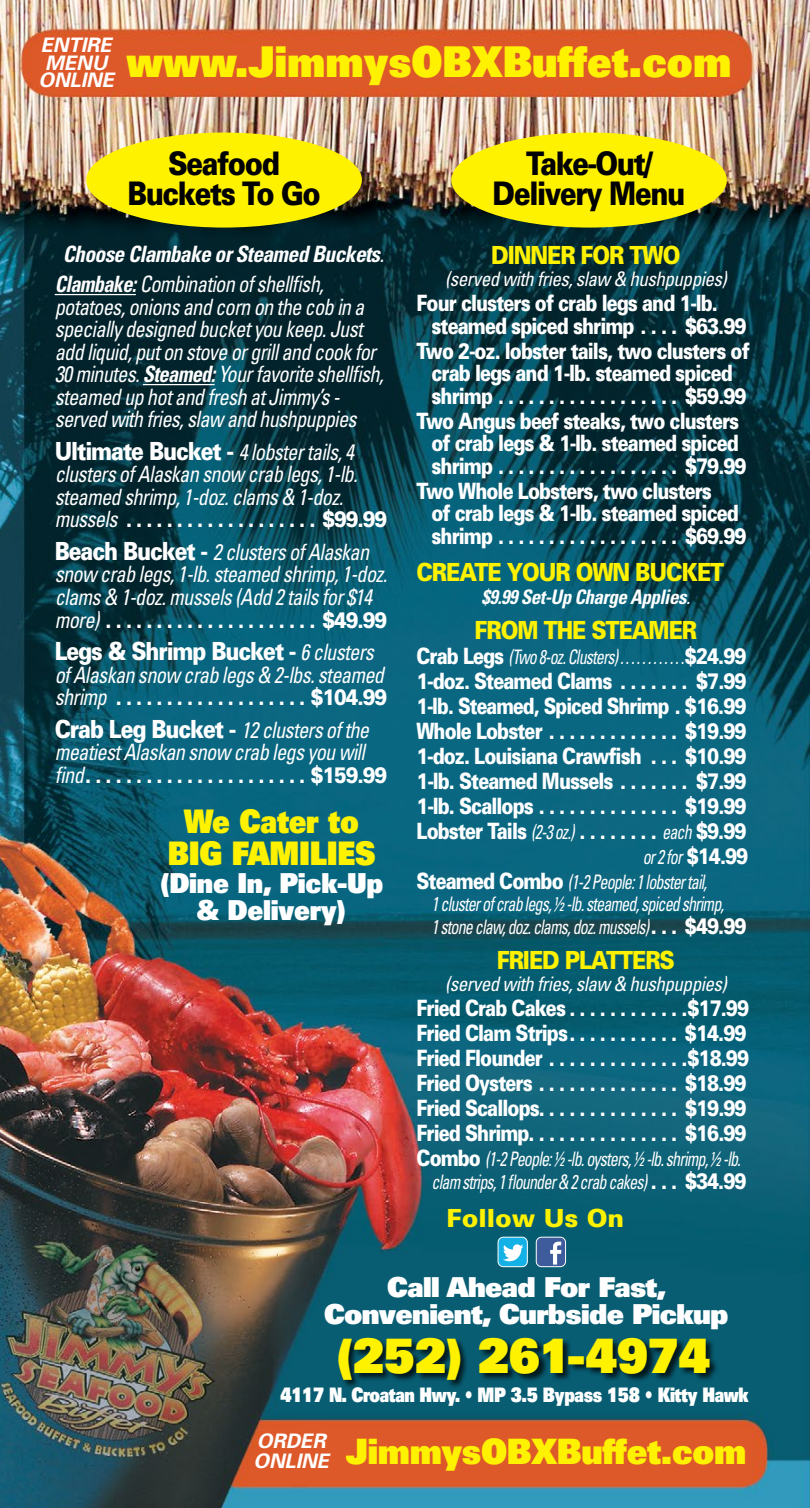
<style>
.page{position:relative;width:810px;height:1508px;background:#fff}
.page>*{position:absolute;margin:0;border:0;box-sizing:border-box;transform-origin:0 0}
.t1{font:900 47.5px "Univers";letter-spacing:-.01em;color:#fff200;scale:.94 1}
.t2{font:900 42.5px "Univers";color:#fff200;scale:.92 1}
.t3{font:900 35px "Univers";letter-spacing:-.01em;color:#fff200;scale:.94 1}
.t4{font:900 32.5px/30px "Univers";letter-spacing:-.05em;color:#000;text-align:center;scale:.84 1}
.t5{font:900 32.5px/32.5px "Univers";letter-spacing:-.01em;color:#fff200;text-align:center;scale:.87 1}
.t6{font:900 27.5px/27.5px "Univers";letter-spacing:-.025em;color:#fff;text-align:center}
.t7{font:900 27.5px/27.5px "Univers";letter-spacing:-.025em;color:#fff;text-align:center;scale:.92 1}
.t8{font:900 25px "Univers";letter-spacing:-.05em;color:#fff200;scale:.85 1}
.t9{font:900 25px "Univers";letter-spacing:-.05em;color:#fff;scale:.84 1}
.t10{font:900 25px "Univers";color:#fff200}
.t11{font:900 22.5px/25px "Univers";letter-spacing:-.05em;color:#fff;scale:.8 1}
.t12{font:italic condensed 22.5px/22.5px "Univers";letter-spacing:-.03em;color:#fff;scale:.9 1}
.t13{font:italic 700 condensed 22.5px/30px "Univers";letter-spacing:-.025em;color:#fff;scale:.95 1}
.t14{font:italic condensed 20px/22.5px "Univers";letter-spacing:-.05em;color:#fff;scale:.8 1}
.t15{font:italic condensed 20px "Univers";letter-spacing:-.025em;color:#fff;scale:.95 1}
.t16{font:900 20px "Univers";letter-spacing:-.025em;color:#fff;scale:.8 1}
.t17{font:italic 700 20px/17.5px "Univers";color:#fff;text-align:center}
.t18{font:italic 700 condensed 20px "Univers";letter-spacing:-.025em;color:#fff;scale:.95 1}
.s1{font-weight:400}
.s2{font-weight:700}
.s3{font-weight:400;font-style:italic;font-stretch:condensed;font-size:22.5px}
.s4{font-weight:900;font-style:normal;font-stretch:normal}
.s5{font-weight:900;font-style:normal;font-stretch:normal;font-size:25px}
.s6{font-weight:900;font-style:normal;font-stretch:normal;font-size:22.5px}
.s7{font-weight:400;font-style:italic;font-stretch:condensed;font-size:20px}
</style>
<div class="page">
<img style="left:0;top:0;width:810px;height:1508px">
<hr style="left:55px;top:294px;width:81px;height:1px;background:#fff">
<hr style="left:143px;top:384px;width:72px;height:1px;background:#fff">
<div style="left:451px;top:132px;width:276px;height:96px;background:#fff200;border-radius:50%"></div>
<div style="left:86px;top:132px;width:276px;height:96px;background:#fff200;border-radius:50%"></div>
<div style="left:339px;top:1337px;width:380px;height:51px;background:#000;opacity:.75"></div>
<div style="left:498px;top:1237px;width:29px;height:29px;background:#14b1e7;border-radius:5px"></div>
<div style="left:498px;top:1236px;width:30px;height:31px;border:1px solid #fff;border-radius:5px"></div>
<svg style="left:503px;top:1244px;width:20px;height:17px"></svg>
<div style="left:536px;top:1237px;width:30px;height:29px;background:#3e5b9b;border-radius:5px"></div>
<div style="left:536px;top:1236px;width:30px;height:31px;border:1px solid #fff;border-radius:5px"></div>
<svg style="left:550px;top:1241px;width:11px;height:23px"></svg>
<p class="t17" style="left:38px;top:36px;width:77px">ENTIRE<br>MENU<br>ONLINE</p>
<h2 class="t2" style="left:126px;top:33px;width:659px">www.JimmysOBXBuffet.com</h2>
<h3 class="t4" style="left:127px;top:147px;width:232px">Seafood<br>Buckets To Go</h3>
<h3 class="t4" style="left:493px;top:147px;width:231px">Take-Out/<br>Delivery Menu</h3>
<p class="t13" style="left:55px;top:239px;width:348px;text-indent:8px">Choose Clambake or Steamed Buckets<span class="s1">.<br></span>Clambake: <span class="s1">Combination of shellfish,</span></p>
<p class="t12" style="left:55px;top:295px;width:367px">potatoes, onions and corn on the cob in a specially designed bucket you keep. Just add liquid, put on stove or grill and cook for 30 minutes. <span class="s2">Steamed:</span> Your favorite shellfish, steamed up hot and fresh at Jimmy’s - served with fries, slaw and hushpuppies</p>
<p class="t9" style="left:55px;top:435px;width:358px">Ultimate Bucket - <span class="s3">4 lobster tails, 4</span></p>
<p class="t12" style="left:55px;top:462px;width:371px">clusters of Alaskan snow crab legs, 1-lb. steamed shrimp, 1-doz. clams &amp; 1-doz. mussels <span class="s4">. . . . . . . . . . . . . . . . . . . $99 .99</span></p>
<p class="t12" style="left:55px;top:540px;width:371px"><span class="s5">Beach Bucket -</span> 2 clusters of Alaskan snow crab legs, 1-lb. steamed shrimp, 1-doz. clams &amp; 1-doz. mussels (Add 2 tails for $14 more) <span class="s4">. . . . . . . . . . . . . . . . . . . . . $49 .99</span></p>
<p class="t9" style="left:55px;top:635px;width:381px">Legs &amp; Shrimp Bucket - <span class="s3">6 clusters</span></p>
<p class="t12" style="left:55px;top:662px;width:371px">of Alaskan snow crab legs &amp; 2-lbs. steamed shrimp <span class="s4">. . . . . . . . . . . . . . . . . . . $104 .99</span></p>
<p class="t12" style="left:55px;top:717px;width:371px"><span class="s5">Crab Leg Bucket -</span> 12 clusters of the meatiest Alaskan snow crab legs you will find <span class="s4">. . . . . . . . . . . . . . . . . . . . . . $159 .99</span></p>
<h3 class="t5" style="left:168px;top:804px;width:240px">We Cater to<br>BIG FAMILIES</h3>
<p class="t7" style="left:160px;top:868px;width:244px">(Dine In, Pick-Up &amp; Delivery)</p>
<p class="t8" style="left:491px;top:239px;width:224px">DINNER FOR TWO</p>
<p class="t15" style="left:445px;top:266px;width:298px">(served with fries, slaw &amp; hushpuppies)</p>
<p class="t11" style="left:432px;top:291px;width:395px;line-height:22.5px;text-indent:-15px">Four clusters of crab legs and 1-lb . steamed spiced shrimp . . . . $63 .99</p>
<p class="t11" style="left:417px;top:339px;width:418px;line-height:22.5px;text-align:center">Two 2-oz . lobster tails, two clusters of crab legs and 1-lb . steamed spiced shrimp . . . . . . . . . . . . . . . . . . $59 .99</p>
<p class="t11" style="left:432px;top:409px;width:395px;line-height:22.5px;text-indent:-15px">Two Angus beef steaks, two clusters of crab legs &amp; 1-lb . steamed spiced shrimp . . . . . . . . . . . . . . . . . . $79 .99</p>
<p class="t11" style="left:432px;top:479px;width:395px;line-height:22.5px;text-indent:-15px">Two Whole Lobsters, two clusters<br>of crab legs &amp; 1-lb . steamed spiced shrimp . . . . . . . . . . . . . . . . . . $69 .99</p>
<p class="t8" style="left:417px;top:557px;width:364px">CREATE YOUR OWN BUCKET</p>
<p class="t18" style="left:482px;top:584px;width:221px">$9.99 Set-Up Charge Applies<span class="s1">.</span></p>
<p class="t8" style="left:475px;top:614px;width:263px">FROM THE STEAMER</p>
<p class="t14" style="left:417px;top:645px;width:414px"><span class="s6">Crab Legs</span> (Two 8-oz. Clusters) . . . . . . . . . . . .<span class="s6">$24 .99</span></p>
<p class="t11" style="left:417px;top:668px;width:414px;text-align:justify">1-doz . Steamed Clams . . . . . . . $7 .99<br>1-lb . Steamed, Spiced Shrimp . $16 .99<br>Whole Lobster . . . . . . . . . . . . . $19 .99<br>1-doz . Louisiana Crawfish . . . $10 .99<br>1-lb . Steamed Mussels . . . . . . . $7 .99<br>1-lb . Scallops . . . . . . . . . . . . . . $19 .99<br>Lobster Tails <span class="s7">(2-3 oz.)</span> . . . . . . . . <span class="s7">each</span> $9 .99</p>
<p class="t14" style="left:417px;top:843px;width:416px;line-height:25px;text-indent:226px">or 2 for <span class="s6">$14 .99<br>Steamed Combo</span> (1-2 People: 1 lobster tail,</p>
<p class="t14" style="left:432px;top:892px;width:395px">1 cluster of crab legs, ½ -lb. steamed, spiced shrimp,<br>1 stone claw, doz. clams, doz. mussels) <span class="s6">. . . $49 .99</span></p>
<p class="t8" style="left:497px;top:944px;width:211px">FRIED PLATTERS</p>
<p class="t15" style="left:445px;top:971px;width:298px">(served with fries, slaw &amp; hushpuppies)</p>
<p class="t11" style="left:417px;top:995px;width:417px;text-align:justify">Fried Crab Cakes . . . . . . . . . . . .$17 .99<br>Fried Clam Strips . . . . . . . . . . . $14 .99<br>Fried Flounder . . . . . . . . . . . . . .$18 .99<br>Fried Oysters . . . . . . . . . . . . . . $18 .99<br>Fried Scallops . . . . . . . . . . . . . . $19 .99<br>Fried Shrimp . . . . . . . . . . . . . . . $16 .99</p>
<p class="t14" style="left:417px;top:1147px;width:414px;text-align:right"><span class="s6">Combo</span> (1-2 People: ½ -lb. oysters, ½ -lb. shrimp, ½ -lb. clam strips, 1 flounder &amp; 2 crab cakes) <span class="s6">. . . $34 .99</span></p>
<p class="t10" style="left:446px;top:1202px;width:179px">Follow Us On</p>
<p class="t6" style="left:324px;top:1272px;width:406px">Call Ahead For Fast,<br>Convenient, Curbside Pickup</p>
<h1 class="t1" style="left:336px;top:1324px;width:400px">(252) 261-4974</h1>
<p class="t16" style="left:281px;top:1381px;width:587px">4117 N. Croatan Hwy. • MP 3.5 Bypass 158 • Kitty Hawk</p>
<p class="t17" style="left:257px;top:1431px;width:70px">ORDER</p>
<h3 class="t3" style="left:346px;top:1428px;width:427px">JimmysOBXBuffet.com</h3>
<p class="t17" style="left:253px;top:1451px;width:77px">ONLINE</p>
</div>
